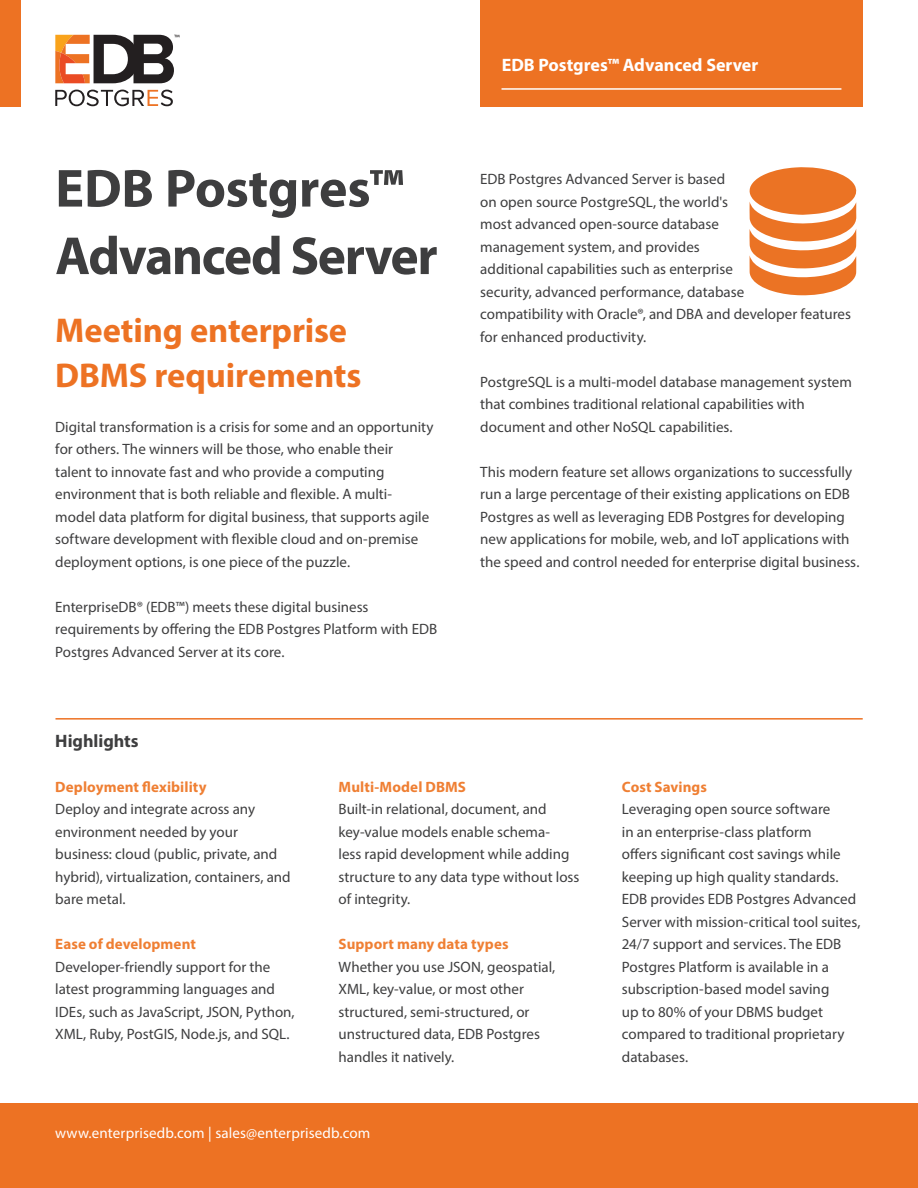
<style>
.page{position:relative;width:918px;height:1188px;background:#fff}
.page>*{position:absolute;margin:0;border:0;box-sizing:border-box;transform-origin:0 0}
.t1{font:700 54px/67.5px "Myriad Pro";letter-spacing:-.025em;color:#3e3e3f}
.t2{font:700 34.5px/45px "Myriad Pro";letter-spacing:-.005em;color:#ed7223}
.Header_H1{font:700 18px "Myriad Pro";color:#fff}
.Highlight_H1{font:700 18px "Myriad Pro";color:#3e3e3f}
.Body{font:15px/22.5px "Myriad Pro";color:#3e3e3f}
.Highlight_H2{font:700 15px "Myriad Pro";letter-spacing:.005em;color:#ef7f33}
.t3{font:15px "Myriad Pro";letter-spacing:.01em;color:#fff}
</style>
<div class="page">
<div style="left:0;top:0;width:21px;height:106px;background:#ed7223"></div>
<div style="left:0;top:1103px;width:918px;height:85px;background:#ed7223"></div>
<svg style="left:55px;top:90px;width:118px;height:16px"></svg>
<svg style="left:55px;top:35px;width:124px;height:48px"></svg>
<div style="left:480px;top:0;width:383px;height:106px;background:#ed7223"></div>
<hr style="left:502px;top:88px;width:339px;height:2px;background:#fff">
<hr style="left:56px;top:718px;width:807px;height:2px;background:#ed7223">
<svg style="left:749px;top:167px;width:108px;height:128px"></svg>
<h1 class="t1" style="left:55px;top:153px;width:384px">EDB Postgres™<br>Advanced Server</h1>
<h2 class="t2" style="left:55px;top:306px;width:308px">Meeting enterprise<br>DBMS requirements</h2>
<p class="Body" style="left:55px;top:415px;width:380px">Digital transformation is a crisis for some and an opportunity for others. The winners will be those, who enable their<br>talent to innovate fast and who provide a computing environment that is both reliable and flexible. A multi&shy;model data platform for digital business, that supports agile software development with flexible cloud and on-premise deployment options, is one piece of the puzzle.</p>
<p class="Body" style="left:55px;top:595px;width:383px">EnterpriseDB® (EDB™) meets these digital business requirements by offering the EDB Postgres Platform with EDB<br>Postgres Advanced Server at its core.</p>
<p class="Highlight_H1" style="left:55px;top:729px;width:85px">Highlights</p>
<p class="Header_H1" style="left:502px;top:54px;width:258px">EDB Postgres™ Advanced Server</p>
<p class="Body" style="left:480px;top:168px;width:372px">EDB Postgres Advanced Server is based<br>on open source PostgreSQL, the world's<br>most advanced open-source database<br>management system, and provides<br>additional capabilities such as enterprise<br>security, advanced performance, database<br>compatibility with Oracle®, and DBA and developer features for enhanced productivity.</p>
<p class="Body" style="left:480px;top:370px;width:373px">PostgreSQL is a multi-model database management system that combines traditional relational capabilities with document and other NoSQL capabilities.</p>
<p class="Body" style="left:480px;top:460px;width:381px">This modern feature set allows organizations to successfully run a large percentage of their existing applications on EDB Postgres as well as leveraging EDB Postgres for developing new applications for mobile, web, and IoT applications with the speed and control needed for enterprise digital business.</p>
<p class="Highlight_H2" style="left:55px;top:777px;width:153px">Deployment flexibility</p>
<p class="Body" style="left:55px;top:798px;width:237px">Deploy and integrate across any environment needed by your business: cloud (public, private, and hybrid), virtualization, containers, and bare metal.</p>
<p class="Highlight_H2" style="left:55px;top:934px;width:142px">Ease of development</p>
<p class="Body" style="left:55px;top:955px;width:241px">Developer-friendly support for the latest programming languages and IDEs, such as JavaScript, JSON, Python, XML, Ruby, PostGIS, Node.js, and SQL.</p>
<p class="Highlight_H2" style="left:339px;top:777px;width:129px">Multi-Model DBMS</p>
<p class="Body" style="left:339px;top:798px;width:242px">Built-in relational, document, and key-value models enable schema-<br>less rapid development while adding structure to any data type without loss of integrity.</p>
<p class="Highlight_H2" style="left:339px;top:934px;width:172px">Support many data types</p>
<p class="Body" style="left:339px;top:955px;width:218px">Whether you use JSON, geospatial,<br>XML, key-value, or most other structured, semi-structured, or unstructured data, EDB Postgres handles it natively.</p>
<p class="t3" style="left:55px;top:1124px;width:317px">www.enterprisedb.com | sales@enterprisedb.com</p>
<p class="Highlight_H2" style="left:622px;top:777px;width:87px">Cost Savings</p>
<p class="Body" style="left:622px;top:798px;width:240px">Leveraging open source software<br>in an enterprise-class platform<br>offers significant cost savings while keeping up high quality standards.<br>EDB provides EDB Postgres Advanced Server with mission-critical tool suites, 24/7 support and services. The EDB Postgres Platform is available in a subscription-based model saving<br>up to 80% of your DBMS budget compared to traditional proprietary databases.</p>
</div>
